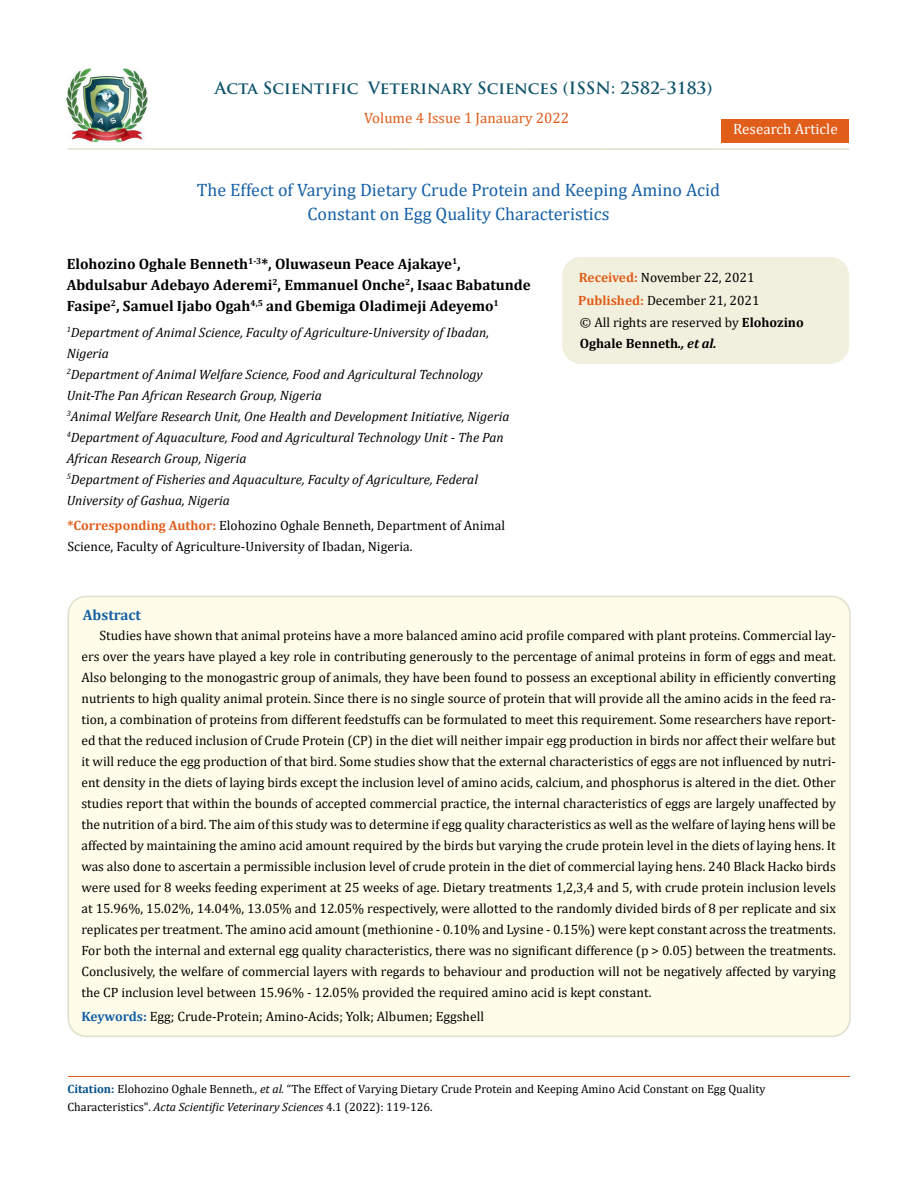
<style>
.page{position:relative;width:917px;height:1188px;background:#fff}
.page>*{position:absolute;margin:0;border:0;box-sizing:border-box;transform-origin:0 0}
.t1{font:18px/24px "Cambria";color:#1560a6;text-align:center}
.t2{font:700 16.5px "Trajan Pro";color:#0e546a}
.t3{font:700 15px/21px "Cambria";color:#000}
.t4{font:15px "Cambria";color:#e05d1a}
.t5{font:15px "Cambria";color:#fff}
.t6{font:700 15px "Cambria";color:#1560a6}
.t7{font:13.5px/21px "Cambria";color:#000}
.t8{font:italic 13.5px/21px "Cambria";color:#000}
.t9{font:12px/18px "Cambria";color:#000}
.s1{font-weight:700;color:#e05d1a}
.s2{font-weight:700}
.s3{font-weight:700;font-style:italic}
.s4{font-weight:700;color:#1560a6}
.s5{font-weight:700;color:#035089}
.s6{font-style:italic}
</style>
<div class="page">
<img style="left:67px;top:68px;width:80px;height:74px">
<div style="left:721px;top:119px;width:128px;height:23px;background:#e05d1a"></div>
<div style="left:563px;top:258px;width:285px;height:105px;background:#f1f0de;border-radius:18px"></div>
<div style="left:562px;top:257px;width:287px;height:107px;border:2px solid #f1f0de;border-radius:18px"></div>
<div style="left:68px;top:596px;width:781px;height:440px;background:#fffde9;border-radius:18px"></div>
<div style="left:67px;top:596px;width:783px;height:441px;border:2px solid #e0dfcd;border-radius:18px"></div>
<hr style="left:68px;top:1076px;width:781px;height:1px;background:#e05d1a">
<hr style="left:67px;top:148px;width:782px;height:2px;background:#e0dfcd">
<p class="t2" style="left:215px;top:77px;width:499px">Acta Scientific Veterinary Sciences (ISSN: 2582-3183)</p>
<p class="t4" style="left:364px;top:109px;width:206px">Volume 4 Issue 1 Janauary 2022</p>
<p class="t5" style="left:733px;top:120px;width:106px">Research Article</p>
<h1 class="t1" style="left:197px;top:178px;width:525px">The Effect of Varying Dietary Crude Protein and Keeping Amino Acid<br>Constant on Egg Quality Characteristics</h1>
<p class="t3" style="left:67px;top:253px;width:465px">Elohozino Oghale Benneth<sup>1-3</sup>*, Oluwaseun Peace Ajakaye<sup>1</sup>,<br>Abdulsabur Adebayo Aderemi<sup>2</sup>, Emmanuel Onche<sup>2</sup>, Isaac Babatunde<br>Fasipe<sup>2</sup>, Samuel Ijabo Ogah<sup>4,5</sup> and Gbemiga Oladimeji Adeyemo<sup>1</sup></p>
<p class="t8" style="left:67px;top:321px;width:444px"><sup>1</sup>Department of Animal Science, Faculty of Agriculture-University of Ibadan, Nigeria<br><sup>2</sup>Department of Animal Welfare Science, Food and Agricultural Technology Unit-The Pan African Research Group, Nigeria<br><sup>3</sup>Animal Welfare Research Unit, One Health and Development Initiative, Nigeria <sup>4</sup>Department of Aquaculture, Food and Agricultural Technology Unit - The Pan African Research Group, Nigeria<br><sup>5</sup>Department of Fisheries and Aquaculture, Faculty of Agriculture, Federal University of Gashua, Nigeria</p>
<p class="t7" style="left:67px;top:514px;width:439px"><span class="s1">*Corresponding Author:</span> Elohozino Oghale Benneth, Department of Animal<br>Science, Faculty of Agriculture-University of Ibadan, Nigeria.</p>
<p class="t7" style="left:578px;top:266px;width:183px;line-height:23px"><span class="s1">Received:</span> November 22, 2021<br><span class="s1">Published:</span> December 21, 2021</p>
<p class="t7" style="left:580px;top:312px;width:225px">© All rights are reserved by <span class="s2">Elohozino<br>Oghale Benneth</span><span class="s3">., et al.</span></p>
<p class="t6" style="left:83px;top:604px;width:60px">Abstract</p>
<p class="t7" style="left:81px;top:625px;width:756px;text-align:justify;text-indent:18px">Studies have shown that animal proteins have a more balanced amino acid profile compared with plant proteins. Commercial lay&shy;ers over the years have played a key role in contributing generously to the percentage of animal proteins in form of eggs and meat.<br>Also belonging to the monogastric group of animals, they have been found to possess an exceptional ability in efficiently converting nutrients to high quality animal protein. Since there is no single source of protein that will provide all the amino acids in the feed ra&shy;tion, a combination of proteins from different feedstuffs can be formulated to meet this requirement. Some researchers have report&shy;ed that the reduced inclusion of Crude Protein (CP) in the diet will neither impair egg production in birds nor affect their welfare but it will reduce the egg production of that bird. Some studies show that the external characteristics of eggs are not influenced by nutri&shy;ent density in the diets of laying birds except the inclusion level of amino acids, calcium, and phosphorus is altered in the diet. Other studies report that within the bounds of accepted commercial practice, the internal characteristics of eggs are largely unaffected by the nutrition of a bird. The aim of this study was to determine if egg quality characteristics as well as the welfare of laying hens will be affected by maintaining the amino acid amount required by the birds but varying the crude protein level in the diets of laying hens. It was also done to ascertain a permissible inclusion level of crude protein in the diet of commercial laying hens. 240 Black Hacko birds were used for 8 weeks feeding experiment at 25 weeks of age. Dietary treatments 1,2,3,4 and 5, with crude protein inclusion levels at 15.96%, 15.02%, 14.04%, 13.05% and 12.05% respectively, were allotted to the randomly divided birds of 8 per replicate and six replicates per treatment. The amino acid amount (methionine - 0.10% and Lysine - 0.15%) were kept constant across the treatments.<br>For both the internal and external egg quality characteristics, there was no significant difference (p &gt; 0.05) between the treatments.<br>Conclusively, the welfare of commercial layers with regards to behaviour and production will not be negatively affected by varying the CP inclusion level between 15.96% - 12.05% provided the required amino acid is kept constant.</p>
<p class="t7" style="left:81px;top:1006px;width:404px"><span class="s4">Keywords:</span> Egg; Crude-Protein; Amino-Acids; Yolk; Albumen; Eggshell</p>
<p class="t9" style="left:67px;top:1080px;width:699px"><span class="s5">Citation:</span> Elohozino Oghale Benneth<span class="s6">., et al.</span> “The Effect of Varying Dietary Crude Protein and Keeping Amino Acid Constant on Egg Quality<br>Characteristics". <span class="s6">Acta Scientific Veterinary Sciences</span> 4.1 (2022): 119-126.</p>
</div>
